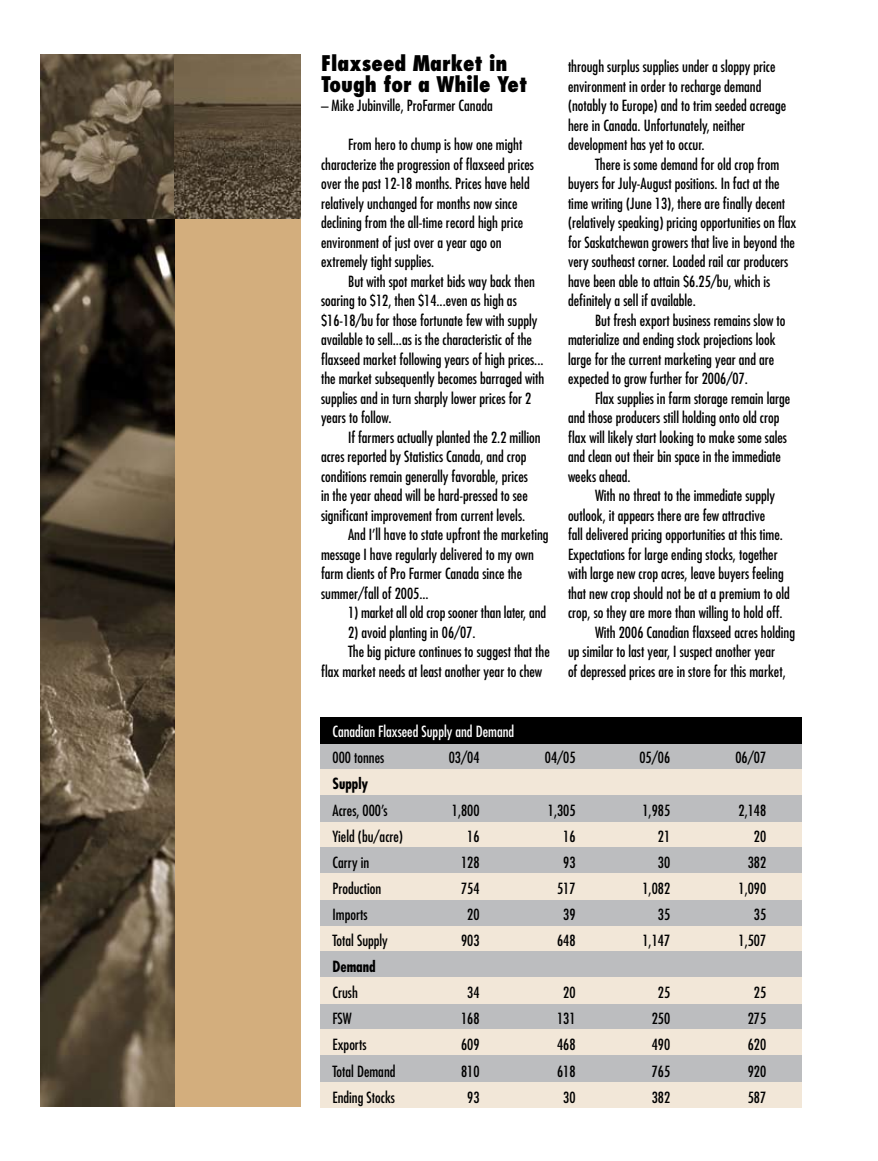
<style>
.page{position:relative;width:878px;height:1161px;background:#fff}
.page>*{position:absolute;margin:0;border:0;box-sizing:border-box;transform-origin:0 0}
.t1{font:800 condensed 21px/21px "Futura";color:#000}
.t2{font:condensed 15px/19.5px "Futura";color:#000}
.t3{font:condensed 15px "Futura";color:#fff}
.t4{font:700 condensed 15px "Futura";color:#000}
</style>
<div class="page">
<div style="left:320px;top:1081px;width:482px;height:26px;background:#f2e7d8"></div>
<div style="left:320px;top:925px;width:482px;height:26px;background:#f2e7d8"></div>
<div style="left:320px;top:951px;width:482px;height:26px;background:#bcbdbf"></div>
<div style="left:320px;top:899px;width:482px;height:26px;background:#bcbdbf"></div>
<div style="left:320px;top:1003px;width:482px;height:26px;background:#bcbdbf"></div>
<div style="left:320px;top:1029px;width:482px;height:26px;background:#f2e7d8"></div>
<div style="left:320px;top:977px;width:482px;height:26px;background:#f2e7d8"></div>
<div style="left:320px;top:1055px;width:482px;height:26px;background:#bcbdbf"></div>
<img style="left:41px;top:54px;width:259px;height:166px">
<img style="left:40px;top:220px;width:135px;height:887px">
<div style="left:175px;top:220px;width:125px;height:887px;background:#d3ae7d"></div>
<div style="left:320px;top:743px;width:482px;height:26px;background:#bcbdbf"></div>
<div style="left:320px;top:769px;width:482px;height:26px;background:#f2e7d8"></div>
<div style="left:320px;top:717px;width:482px;height:26px;background:#000"></div>
<div style="left:320px;top:821px;width:482px;height:26px;background:#f2e7d8"></div>
<div style="left:320px;top:847px;width:482px;height:26px;background:#bcbdbf"></div>
<div style="left:320px;top:795px;width:482px;height:26px;background:#bcbdbf"></div>
<div style="left:320px;top:873px;width:482px;height:26px;background:#f2e7d8"></div>
<h1 class="t1" style="left:321px;top:52px;width:208px">Flaxseed Market in<br>Tough for a While Yet</h1>
<p class="t2" style="left:321px;top:96px;width:173px">– Mike Jubinville, ProFarmer Canada</p>
<p class="t2" style="left:321px;top:135px;width:214px;text-indent:27px">From hero to chump is how one might characterize the progression of flaxseed prices over the past 12-18 months. Prices have held relatively unchanged for months now since declining from the all-time record high price environment of just over a year ago on extremely tight supplies.</p>
<p class="t2" style="left:321px;top:271px;width:225px;text-indent:27px">But with spot market bids way back then soaring to $12, then $14...even as high as $16-18/bu for those fortunate few with supply available to sell...as is the characteristic of the flaxseed market following years of high prices... the market subsequently becomes barraged with supplies and in turn sharply lower prices for 2 years to follow.</p>
<p class="t2" style="left:321px;top:427px;width:221px;text-indent:27px">If farmers actually planted the 2.2 million acres reported by Statistics Canada, and crop conditions remain generally favorable, prices<br>in the year ahead will be hard-pressed to see significant improvement from current levels.</p>
<p class="t2" style="left:321px;top:525px;width:229px;text-indent:27px">And I’ll have to state upfront the marketing message I have regularly delivered to my own farm clients of Pro Farmer Canada since the summer/fall of 2005...</p>
<p class="t2" style="left:348px;top:603px;width:199px">1) market all old crop sooner than later, and</p>
<p class="t2" style="left:348px;top:622px;width:129px">2) avoid planting in 06/07.</p>
<p class="t2" style="left:348px;top:642px;width:203px">The big picture continues to suggest that the</p>
<p class="t2" style="left:321px;top:661px;width:223px">flax market needs at least another year to chew</p>
<p class="t2" style="left:568px;top:57px;width:220px">through surplus supplies under a sloppy price environment in order to recharge demand (notably to Europe) and to trim seeded acreage here in Canada. Unfortunately, neither development has yet to occur.</p>
<p class="t2" style="left:568px;top:154px;width:230px;text-indent:27px">There is some demand for old crop from buyers for July-August positions. In fact at the time writing (June 13), there are finally decent (relatively speaking) pricing opportunities on flax for Saskatchewan growers that live in beyond the very southeast corner. Loaded rail car producers have been able to attain $6.25/bu, which is definitely a sell if available.</p>
<p class="t2" style="left:568px;top:310px;width:219px;text-indent:27px">But fresh export business remains slow to materialize and ending stock projections look large for the current marketing year and are expected to grow further for 2006/07.</p>
<p class="t2" style="left:568px;top:388px;width:224px;text-indent:27px">Flax supplies in farm storage remain large and those producers still holding onto old crop flax will likely start looking to make some sales and clean out their bin space in the immediate weeks ahead.</p>
<p class="t2" style="left:595px;top:486px;width:182px">With no threat to the immediate supply</p>
<p class="t2" style="left:568px;top:505px;width:199px">outlook, it appears there are few attractive</p>
<p class="t2" style="left:568px;top:525px;width:216px">fall delivered pricing opportunities at this time.</p>
<p class="t2" style="left:568px;top:544px;width:211px">Expectations for large ending stocks, together</p>
<p class="t2" style="left:568px;top:564px;width:217px">with large new crop acres, leave buyers feeling</p>
<p class="t2" style="left:568px;top:583px;width:223px">that new crop should not be at a premium to old</p>
<p class="t2" style="left:568px;top:603px;width:216px">crop, so they are more than willing to hold off.</p>
<p class="t2" style="left:595px;top:622px;width:201px">With 2006 Canadian flaxseed acres holding</p>
<p class="t2" style="left:568px;top:642px;width:208px">up similar to last year, I suspect another year</p>
<p class="t2" style="left:568px;top:661px;width:219px">of depressed prices are in store for this market,</p>
<p class="t3" style="left:332px;top:722px;width:183px">Canadian Flaxseed Supply and Demand</p>
<p class="t2" style="left:332px;top:748px;width:53px">000 tonnes</p>
<p class="t2" style="left:449px;top:748px;width:32px">03/04</p>
<p class="t2" style="left:545px;top:748px;width:32px">04/05</p>
<p class="t2" style="left:639px;top:748px;width:32px">05/06</p>
<p class="t2" style="left:735px;top:748px;width:32px">06/07</p>
<p class="t4" style="left:332px;top:774px;width:37px">Supply</p>
<p class="t2" style="left:332px;top:800px;width:57px">Acres, 000’s</p>
<p class="t2" style="left:452px;top:800px;width:29px">1,800</p>
<p class="t2" style="left:548px;top:800px;width:29px">1,305</p>
<p class="t2" style="left:642px;top:800px;width:29px">1,985</p>
<p class="t2" style="left:738px;top:800px;width:29px">2,148</p>
<p class="t2" style="left:332px;top:826px;width:72px">Yield (bu/acre)</p>
<p class="t2" style="left:467px;top:826px;width:14px">16</p>
<p class="t2" style="left:563px;top:826px;width:14px">16</p>
<p class="t2" style="left:657px;top:826px;width:14px">21</p>
<p class="t2" style="left:753px;top:826px;width:14px">20</p>
<p class="t2" style="left:332px;top:852px;width:38px">Carry in</p>
<p class="t2" style="left:461px;top:852px;width:20px">128</p>
<p class="t2" style="left:563px;top:852px;width:14px">93</p>
<p class="t2" style="left:657px;top:852px;width:14px">30</p>
<p class="t2" style="left:747px;top:852px;width:20px">382</p>
<p class="t2" style="left:332px;top:878px;width:50px">Production</p>
<p class="t2" style="left:461px;top:878px;width:20px">754</p>
<p class="t2" style="left:557px;top:878px;width:20px">517</p>
<p class="t2" style="left:642px;top:878px;width:29px">1,082</p>
<p class="t2" style="left:738px;top:878px;width:29px">1,090</p>
<p class="t2" style="left:332px;top:904px;width:36px">Imports</p>
<p class="t2" style="left:467px;top:904px;width:14px">20</p>
<p class="t2" style="left:563px;top:904px;width:14px">39</p>
<p class="t2" style="left:657px;top:904px;width:14px">35</p>
<p class="t2" style="left:753px;top:904px;width:14px">35</p>
<p class="t2" style="left:332px;top:930px;width:57px">Total Supply</p>
<p class="t2" style="left:461px;top:930px;width:20px">903</p>
<p class="t2" style="left:557px;top:930px;width:20px">648</p>
<p class="t2" style="left:642px;top:930px;width:29px">1,147</p>
<p class="t2" style="left:738px;top:930px;width:29px">1,507</p>
<p class="t4" style="left:332px;top:957px;width:45px">Demand</p>
<p class="t2" style="left:332px;top:983px;width:27px">Crush</p>
<p class="t2" style="left:467px;top:983px;width:14px">34</p>
<p class="t2" style="left:563px;top:983px;width:14px">20</p>
<p class="t2" style="left:657px;top:983px;width:14px">25</p>
<p class="t2" style="left:753px;top:983px;width:14px">25</p>
<p class="t2" style="left:332px;top:1009px;width:21px">FSW</p>
<p class="t2" style="left:461px;top:1009px;width:20px">168</p>
<p class="t2" style="left:557px;top:1009px;width:20px">131</p>
<p class="t2" style="left:651px;top:1009px;width:20px">250</p>
<p class="t2" style="left:747px;top:1009px;width:20px">275</p>
<p class="t2" style="left:332px;top:1035px;width:35px">Exports</p>
<p class="t2" style="left:461px;top:1035px;width:20px">609</p>
<p class="t2" style="left:557px;top:1035px;width:20px">468</p>
<p class="t2" style="left:651px;top:1035px;width:20px">490</p>
<p class="t2" style="left:747px;top:1035px;width:20px">620</p>
<p class="t2" style="left:332px;top:1061px;width:65px">Total Demand</p>
<p class="t2" style="left:461px;top:1061px;width:20px">810</p>
<p class="t2" style="left:557px;top:1061px;width:20px">618</p>
<p class="t2" style="left:651px;top:1061px;width:20px">765</p>
<p class="t2" style="left:747px;top:1061px;width:20px">920</p>
<p class="t2" style="left:332px;top:1087px;width:64px">Ending Stocks</p>
<p class="t2" style="left:467px;top:1087px;width:14px">93</p>
<p class="t2" style="left:563px;top:1087px;width:14px">30</p>
<p class="t2" style="left:651px;top:1087px;width:20px">382</p>
<p class="t2" style="left:747px;top:1087px;width:20px">587</p>
</div>
